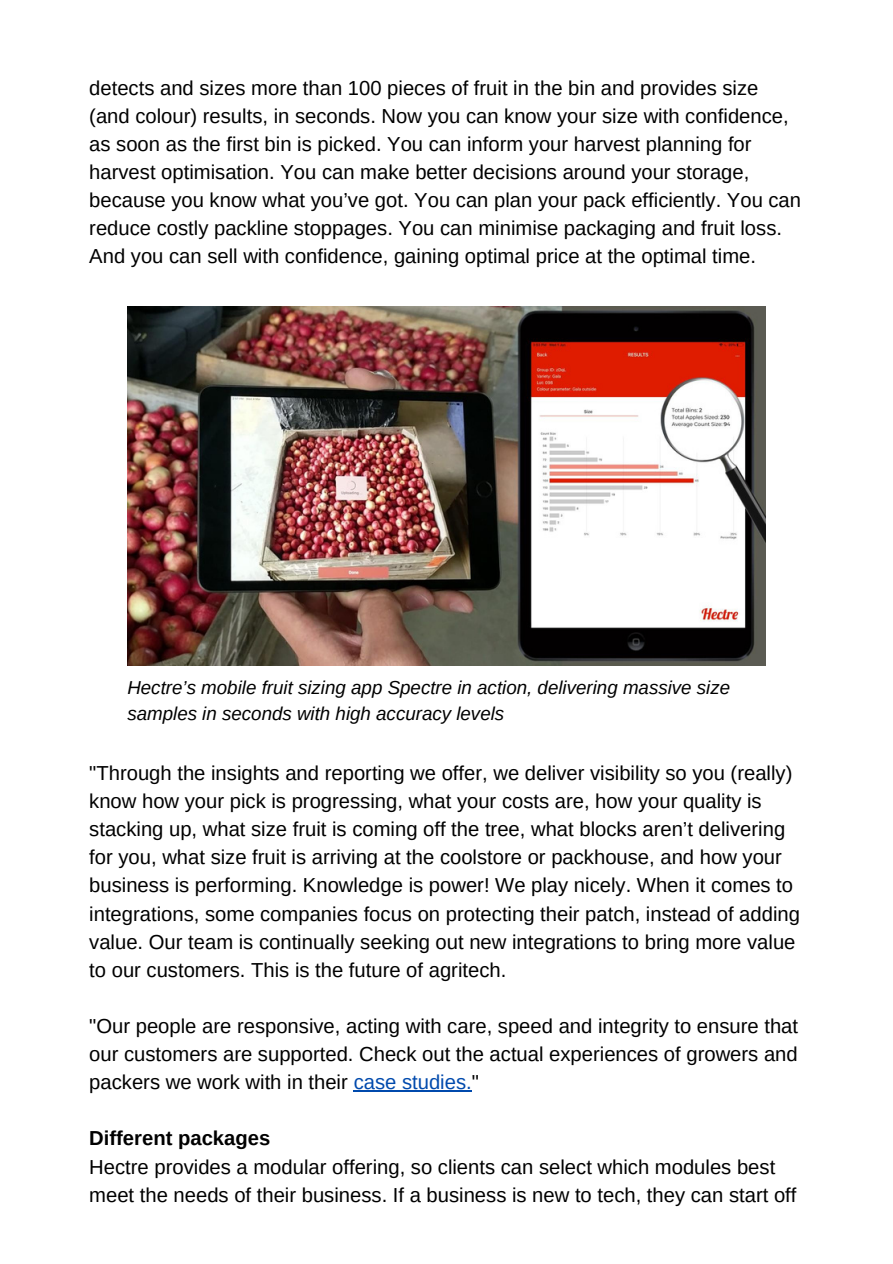
<style>
.page{position:relative;width:893px;height:1264px;background:#fff}
.page>*{position:absolute;margin:0;border:0;box-sizing:border-box;transform-origin:0 0}
.t1{font:20.25px/28px "Arimo";color:#000}
.t2{font:700 20.25px "Arimo";color:#000}
.t3{font:italic 18.75px/25.8px "Arimo";color:#000}
.s1{color:#004aad}
</style>
<div class="page">
<img style="left:127px;top:307px;width:638px;height:358px">
<hr style="left:353px;top:1090px;width:119px;height:1px;background:#004aad">
<p class="t1" style="left:89px;top:74px;width:713px">detects and sizes more than 100 pieces of fruit in the bin and provides size (and colour) results, in seconds. Now you can know your size with confidence, as soon as the first bin is picked. You can inform your harvest planning for harvest optimisation. You can make better decisions around your storage, because you know what you’ve got. You can plan your pack efficiently. You can reduce costly packline stoppages. You can minimise packaging and fruit loss.<br>And you can sell with confidence, gaining optimal price at the optimal time.</p>
<p class="t3" style="left:127px;top:674px;width:604px">Hectre’s mobile fruit sizing app Spectre in action, delivering massive size samples in seconds with high accuracy levels</p>
<p class="t1" style="left:89px;top:759px;width:712px">"Through the insights and reporting we offer, we deliver visibility so you (really) know how your pick is progressing, what your costs are, how your quality is stacking up, what size fruit is coming off the tree, what blocks aren’t delivering for you, what size fruit is arriving at the coolstore or packhouse, and how your business is performing. Knowledge is power! We play nicely. When it comes to integrations, some companies focus on protecting their patch, instead of adding value. Our team is continually seeking out new integrations to bring more value to our customers. This is the future of agritech.</p>
<p class="t1" style="left:89px;top:1011px;width:710px;text-align:justify">"Our people are responsive, acting with care, speed and integrity to ensure that our customers are supported. Check out the actual experiences of growers and packers we work with in their <span class="s1">case studies.</span>"</p>
<p class="t2" style="left:89px;top:1127px;width:182px">Different packages</p>
<p class="t1" style="left:89px;top:1152px;width:708px">Hectre provides a modular offering, so clients can select which modules best meet the needs of their business. If a business is new to tech, they can start off</p>
</div>
